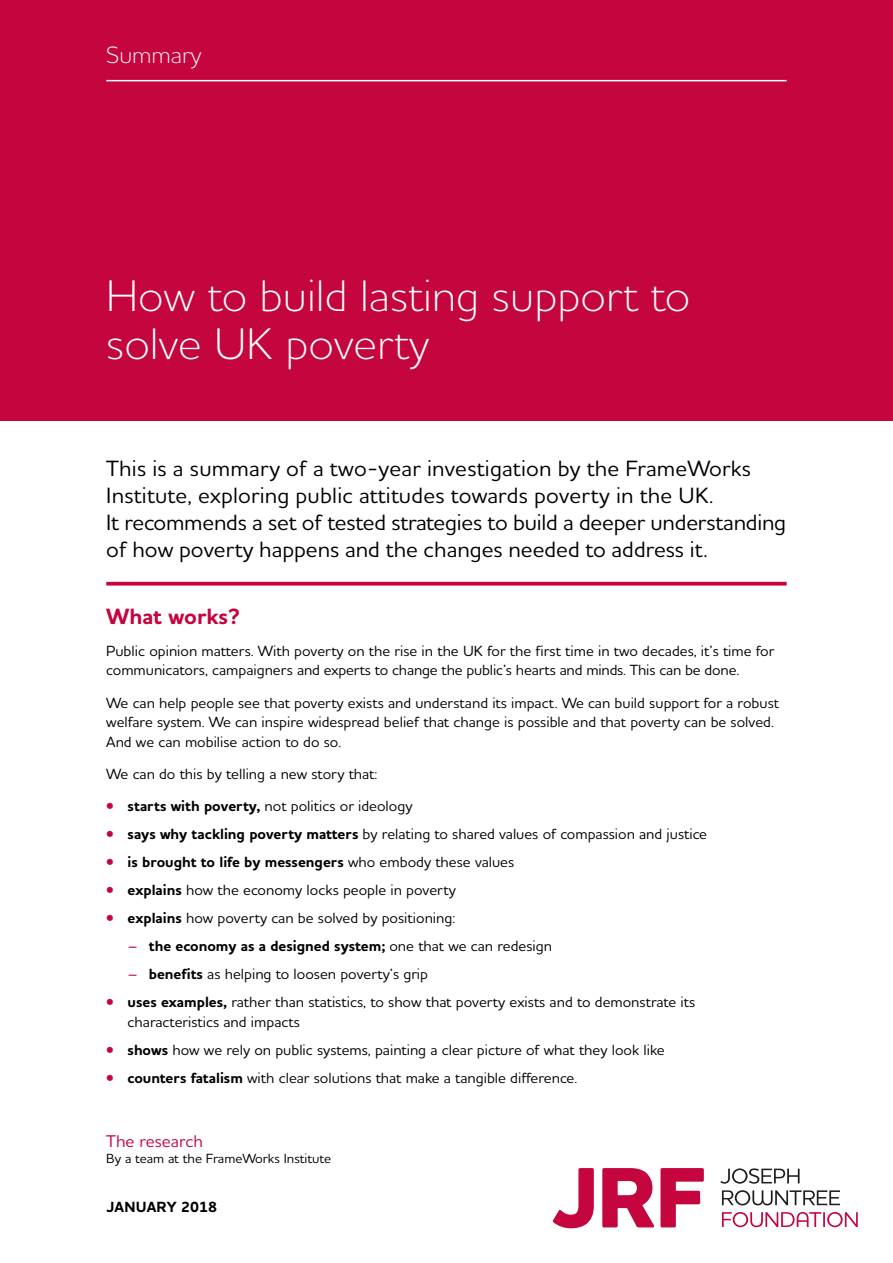
<style>
.page{position:relative;width:893px;height:1263px;background:#fff}
.page>*{position:absolute;margin:0;border:0;box-sizing:border-box;transform-origin:0 0}
.t1{font:300 45px/48px "Houschka Alt Pro";color:#fff}
.t2{font:300 24px "Houschka Alt Pro";color:#fff}
.t3{font:500 22.5px/27px "Houschka Alt Pro";color:#000}
.t4{font:700 22.5px "Houschka Alt Pro";color:#c4053e}
.t5{font:500 17.25px "Houschka Alt Pro";color:#c4053e}
.t6{font:500 15px/19.5px "Houschka Alt Pro";color:#000}
.t7{font:700 15px "Houschka Alt Pro";color:#000}
.t8{font:500 13.5px "Houschka Alt Pro";color:#000}
.s1{font-weight:700;color:#c4053e}
.s2{font-weight:700}
.s3{color:#c4053e}
.s4{font-weight:500}
.s5{font-weight:500;color:#c4053e}
</style>
<div class="page">
<div style="left:0;top:0;width:893px;height:421px;background:#c4053e"></div>
<svg style="left:106px;top:582px;width:681px;height:4px;background:#ca1e51"></svg>
<svg style="left:553px;top:1168px;width:41px;height:60px"></svg>
<svg style="left:602px;top:1168px;width:52px;height:59px"></svg>
<svg style="left:660px;top:1168px;width:44px;height:59px"></svg>
<svg style="left:720px;top:1168px;width:80px;height:16px"></svg>
<svg style="left:722px;top:1190px;width:118px;height:15px"></svg>
<svg style="left:722px;top:1212px;width:136px;height:15px"></svg>
<hr style="left:106px;top:80px;width:681px;height:1px;background:#fff">
<h2 class="t2" style="left:106px;top:39px;width:97px">Summary</h2>
<h1 class="t1" style="left:106px;top:270px;width:586px">How to build lasting support to solve UK poverty</h1>
<p class="t3" style="left:106px;top:455px;width:681px">This is a summary of a two-year investigation by the FrameWorks Institute, exploring public attitudes towards poverty in the UK.<br>It recommends a set of tested strategies to build a deeper understanding of how poverty happens and the changes needed to address it.</p>
<h3 class="t4" style="left:106px;top:601px;width:135px">What works?</h3>
<p class="t6" style="left:106px;top:641px;width:670px">Public opinion matters. With poverty on the rise in the UK for the first time in two decades, it’s time for communicators, campaigners and experts to change the public’s hearts and minds. This can be done.</p>
<p class="t6" style="left:106px;top:692px;width:674px">We can help people see that poverty exists and understand its impact. We can build support for a robust welfare system. We can inspire widespread belief that change is possible and that poverty can be solved.<br>And we can mobilise action to do so.</p>
<p class="t6" style="left:106px;top:764px;width:273px">We can do this by telling a new story that:</p>
<p class="t6" style="left:106px;top:796px;width:308px"><span class="s1">•</span> <span class="s2">starts with poverty,</span> not politics or ideology</p>
<p class="t6" style="left:106px;top:824px;width:602px"><span class="s1">•</span> <span class="s2">says why tackling poverty matters</span> by relating to shared values of compassion and justice</p>
<p class="t7" style="left:106px;top:852px;width:409px"><span class="s3">•</span> is brought to life by messengers <span class="s4">who embody these values</span></p>
<p class="t6" style="left:106px;top:880px;width:351px"><span class="s1">•</span> <span class="s2">explains</span> how the economy locks people in poverty</p>
<p class="t6" style="left:106px;top:908px;width:351px"><span class="s1">•</span> <span class="s2">explains</span> how poverty can be solved by positioning:</p>
<p class="t7" style="left:128px;top:936px;width:426px"><span class="s5">–</span> the economy as a designed system; <span class="s4">one that we can redesign</span></p>
<p class="t6" style="left:128px;top:964px;width:302px"><span class="s3">–</span> <span class="s2">benefits</span> as helping to loosen poverty’s grip</p>
<p class="t6" style="left:128px;top:992px;width:569px;text-indent:-21px"><span class="s1">•</span> <span class="s2">uses examples,</span> rather than statistics, to show that poverty exists and to demonstrate its characteristics and impacts</p>
<p class="t6" style="left:106px;top:1039px;width:560px"><span class="s1">•</span> <span class="s2">shows</span> how we rely on public systems, painting a clear picture of what they look like</p>
<p class="t6" style="left:106px;top:1067px;width:472px"><span class="s1">•</span> <span class="s2">counters fatalism</span> with clear solutions that make a tangible difference.</p>
<p class="t5" style="left:106px;top:1130px;width:98px">The research</p>
<p class="t8" style="left:106px;top:1150px;width:226px">By a team at the FrameWorks Institute</p>
<p class="t7" style="left:106px;top:1197px;width:112px">JANUARY 2018</p>
</div>
